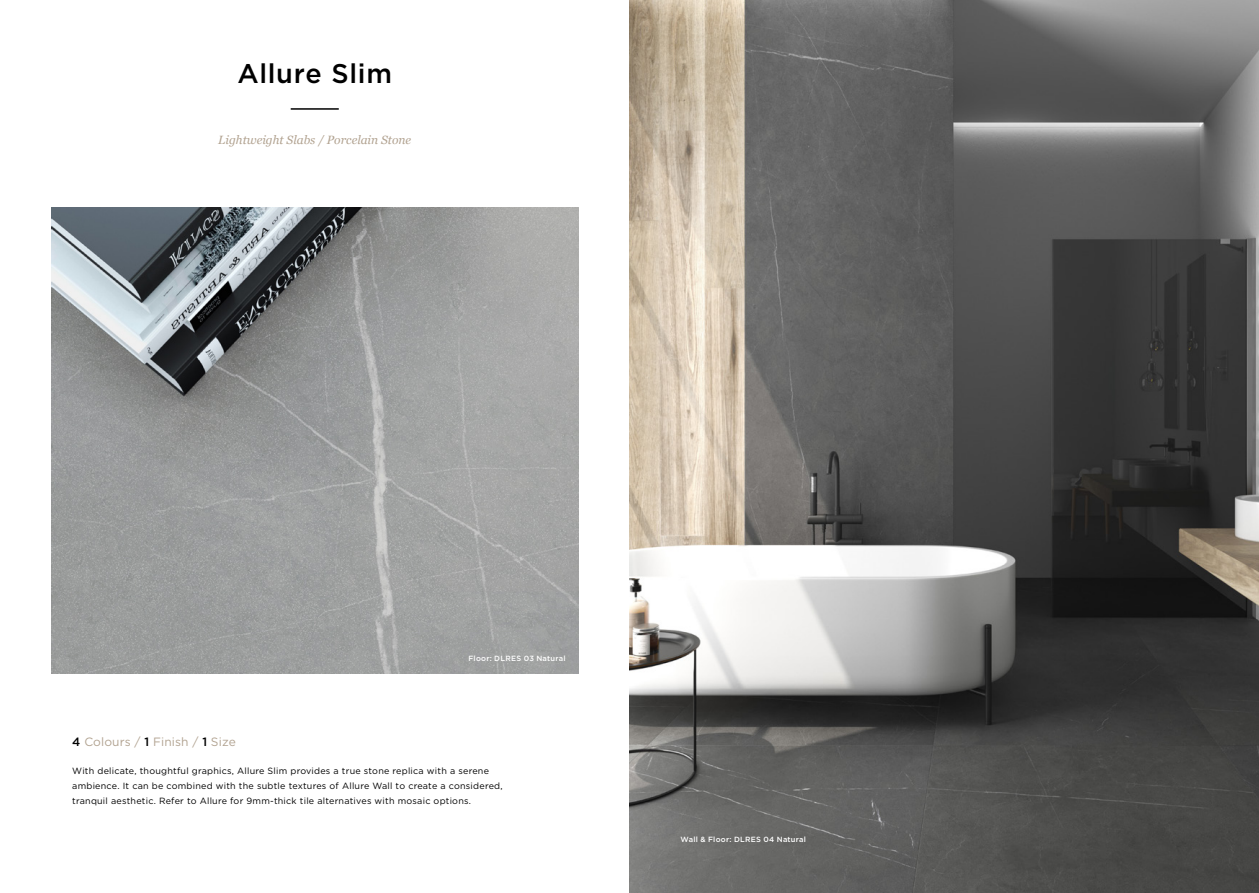
<style>
.page{position:relative;width:1259px;height:893px;background:#fff}
.page>*{position:absolute;margin:0;border:0;box-sizing:border-box;transform-origin:0 0}
.t1{font:500 27px "Gotham";letter-spacing:.025em;color:#000}
.hero_PF_serif_title{font:italic 12px "Georgia";color:#b2a391}
.t2{font:12px "Gotham";letter-spacing:.01em;color:#b2a391}
.hero_PF_serif_title-2{font:9px/15px "Gotham";letter-spacing:.025em;color:#000}
.t3{font:500 7.5px "Gotham";letter-spacing:.035em;color:#fff}
.s1{font-weight:500;color:#000}
</style>
<div class="page">
<hr style="left:291px;top:108px;width:48px;height:2px;background:#000">
<img style="left:629px;top:0;width:630px;height:893px">
<img style="left:51px;top:207px;width:527px;height:467px">
<p class="t1" style="left:237px;top:55px;width:156px">Allure Slim</p>
<p class="hero_PF_serif_title" style="left:218px;top:132px;width:194px">Lightweight Slabs / Porcelain Stone</p>
<p class="t3" style="left:468px;top:654px;width:99px">Floor: DLRES 03 Natural</p>
<p class="t2" style="left:72px;top:734px;width:165px"><span class="s1">4</span> Colours / <span class="s1">1</span> Finish / <span class="s1">1</span> Size</p>
<p class="hero_PF_serif_title-2" style="left:72px;top:763px;width:432px">With delicate, thoughtful graphics, Allure Slim provides a true stone replica with a serene ambience. It can be combined with the subtle textures of Allure Wall to create a considered, tranquil aesthetic. Refer to Allure for 9mm-thick tile alternatives with mosaic options.</p>
<p class="t3" style="left:680px;top:834px;width:127px">Wall &amp; Floor: DLRES 04 Natural</p>
</div>
